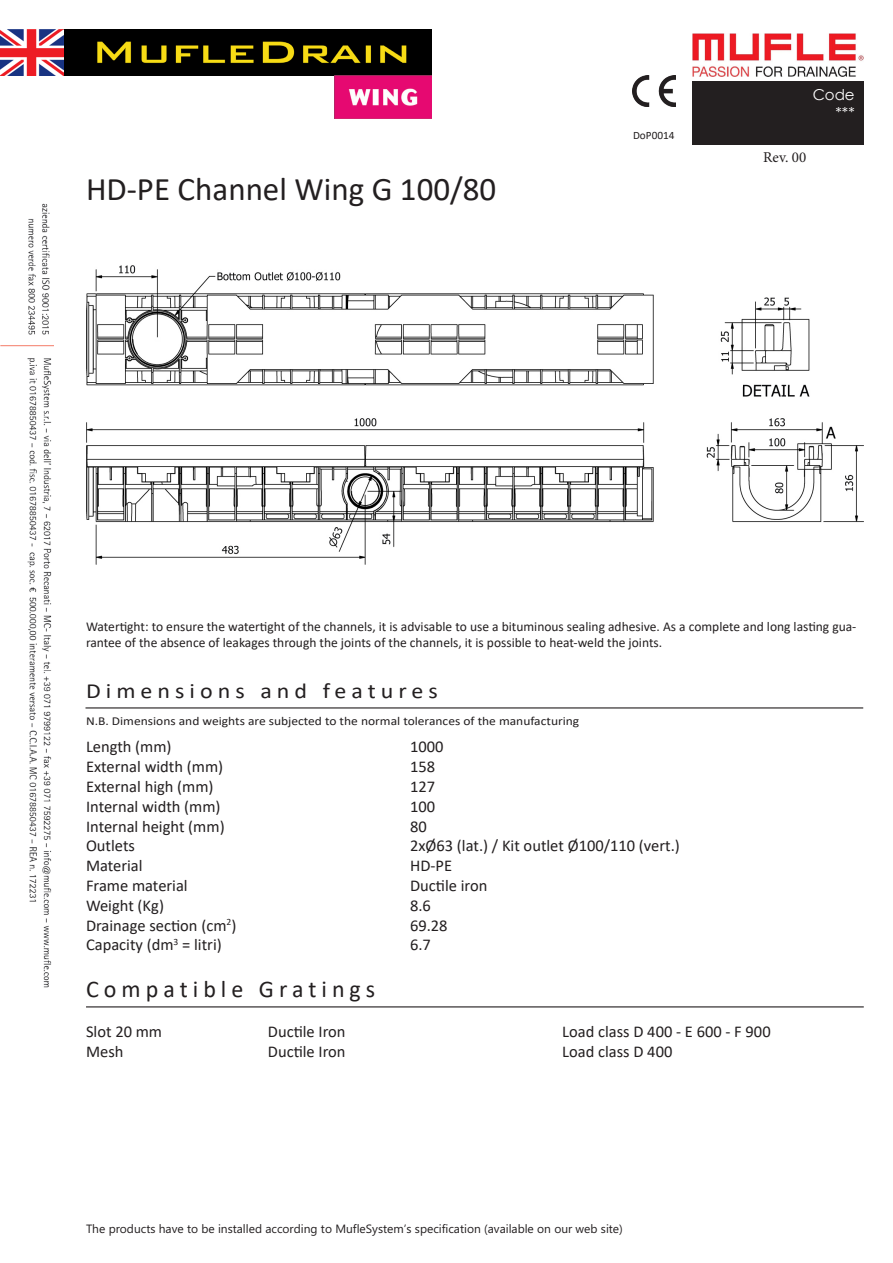
<style>
.page{position:relative;width:893px;height:1263px;background:#fff}
.page>*{position:absolute;margin:0;border:0;box-sizing:border-box;transform-origin:0 0}
.t1{font:33px "Calibri";color:#231f20}
.t2{font:24px "Calibri";letter-spacing:.21em;color:#231f20}
.t3{font:21.6px "Calibri";letter-spacing:.21em;color:#231f20;scale:1.11 1}
.t4{font:16.5px/19.8px "Calibri";color:#231f20}
.t5{font:15px/18px "Century Gothic";color:#fff;text-align:right}
.t6{font:15px "Minion Pro";color:#231f20}
.t7{font:13.5px/16.2px "Calibri";color:#231f20}
.t8{font:12.15px "Calibri";color:#231f20;scale:1.11 1}
.t9{font:12px "Microsoft Phags Pa";color:#231f20}
.t10{font:11.25px "Calibri";color:#231f20}
</style>
<div class="page">
<img style="left:0;top:204px;width:53px;height:783px">
<div style="left:692px;top:81px;width:171px;height:64px;background:#231f20"></div>
<img style="left:692px;top:34px;width:171px;height:43px">
<hr style="left:85px;top:707px;width:778px;height:1px;background:#231f20">
<hr style="left:86px;top:1006px;width:778px;height:1px;background:#231f20">
<img style="left:86px;top:265px;width:777px;height:300px">
<img style="left:0;top:30px;width:432px;height:46px">
<img style="left:334px;top:76px;width:97px;height:42px">
<img style="left:632px;top:76px;width:44px;height:31px">
<h1 class="t1" style="left:86px;top:166px;width:412px">HD-PE Channel Wing G 100/80</h1>
<p class="t10" style="left:633px;top:128px;width:43px">DoP0014</p>
<p class="t5" style="left:813px;top:85px;width:44px">Code ***</p>
<p class="t6" style="left:763px;top:147px;width:44px">Rev. 00</p>
<p class="t7" style="left:86px;top:618px;width:772px">Watertight: to ensure the watertight of the channels, it is advisable to use a bituminous sealing adhesive. As a complete and long lasting gua&shy;rantee of the absence of leakages through the joints of the channels, it is possible to heat-weld the joints.</p>
<h3 class="t3" style="left:86px;top:675px;width:319px">Dimensions and features</h3>
<p class="t8" style="left:86px;top:713px;width:446px">N.B. Dimensions and weights are subjected to the normal tolerances of the manufacturing</p>
<p class="t4" style="left:86px;top:736px;width:87px">Length (mm)</p>
<p class="t4" style="left:410px;top:736px;width:35px">1000</p>
<p class="t4" style="left:86px;top:756px;width:139px">External width (mm)</p>
<p class="t4" style="left:410px;top:756px;width:27px">158</p>
<p class="t4" style="left:86px;top:776px;width:129px">External high (mm)</p>
<p class="t4" style="left:410px;top:776px;width:27px">127</p>
<p class="t4" style="left:86px;top:796px;width:136px">Internal width (mm)</p>
<p class="t4" style="left:410px;top:796px;width:27px">100</p>
<p class="t4" style="left:86px;top:816px;width:140px">Internal height (mm)</p>
<p class="t4" style="left:410px;top:816px;width:18px">80</p>
<p class="t4" style="left:86px;top:835px;width:51px">Outlets</p>
<p class="t4" style="left:410px;top:835px;width:271px">2xØ63 (lat.) / Kit outlet Ø100/110 (vert.)</p>
<p class="t4" style="left:86px;top:855px;width:58px">Material</p>
<p class="t4" style="left:410px;top:855px;width:44px">HD-PE</p>
<p class="t4" style="left:86px;top:875px;width:103px">Frame material</p>
<p class="t4" style="left:410px;top:875px;width:79px">Ductile iron</p>
<p class="t4" style="left:86px;top:895px;width:79px">Weight (Kg)</p>
<p class="t4" style="left:410px;top:895px;width:22px">8.6</p>
<p class="t4" style="left:86px;top:915px;width:152px">Drainage section (cm<sup>2</sup>)</p>
<p class="t4" style="left:410px;top:915px;width:39px">69.28</p>
<p class="t4" style="left:86px;top:934px;width:137px">Capacity (dm<sup>3</sup> = litri)</p>
<p class="t4" style="left:410px;top:934px;width:22px">6.7</p>
<h2 class="t2" style="left:86px;top:972px;width:291px">Compatible Gratings</h2>
<p class="t4" style="left:86px;top:1021px;width:78px">Slot 20 mm<br>Mesh</p>
<p class="t4" style="left:268px;top:1021px;width:79px">Ductile Iron<br>Ductile Iron</p>
<p class="t4" style="left:562px;top:1021px;width:210px">Load class D 400 - E 600 - F 900<br>Load class D 400</p>
<p class="t9" style="left:86px;top:1221px;width:538px">The products have to be installed according to MufleSystem’s specification (available on our web site)</p>
</div>
